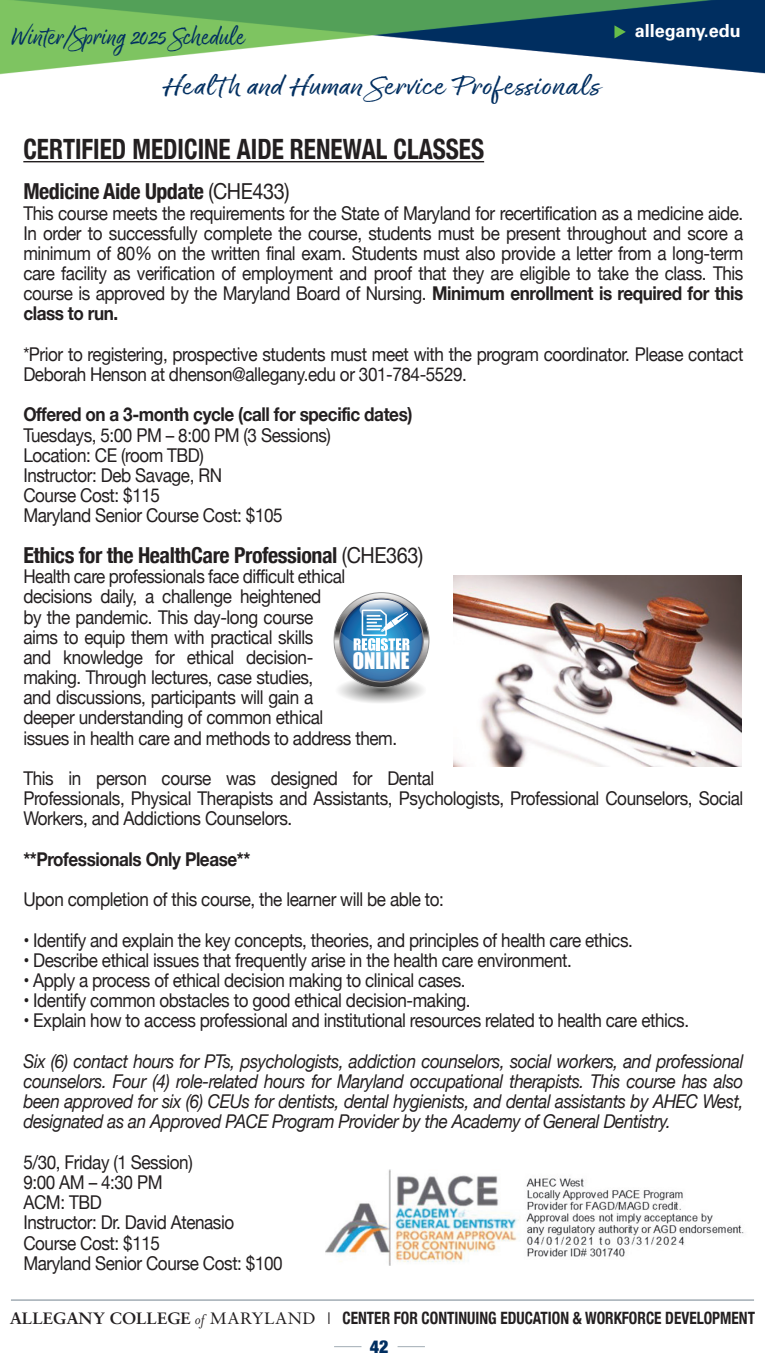
<style>
.page{position:relative;width:765px;height:1368px;background:#fff}
.page>*{position:absolute;margin:0;border:0;box-sizing:border-box;transform-origin:0 0}
.t1{font:30px "Good Karma";letter-spacing:.02em;color:#002e60;scale:1.2 1}
.t2{font:700 condensed 28px "Helvetica Neue";color:#231f20;scale:.9 1}
.t3{font:28px "Good Karma";color:#002e60}
.t4{font:700 condensed 22px "Helvetica Neue";letter-spacing:-.02em;color:#231f20}
.t5{font:21px "Impact";color:#fff}
.t6{font:19px/20.2px "Helvetica Neue";letter-spacing:-.025em;color:#231f20;scale:.9 1}
.t7{font:italic 19px/20.2px "Helvetica Neue";letter-spacing:-.025em;color:#231f20;text-align:justify;scale:.9 1}
.t8{font:700 19px "Helvetica Neue";letter-spacing:-.025em;color:#231f20;scale:.9 1}
.t9{font:700 18px "Univers";color:#fff}
.t10{font:900 condensed 18px "Helvetica Neue";color:#002e60}
.t11{font:700 condensed 17px "Helvetica Neue";color:#231f20;scale:.9 1}
.s1{font-weight:400;font-stretch:normal}
.s2{font-weight:700}
.s3{font-family:"Sabon LT Std";font-stretch:normal;font-size:16.4px}
.s4{font-family:"Mrs Eaves";font-weight:400;font-style:italic;font-stretch:normal;font-size:16.4px}
.s5{font-family:"Sabon LT Std";font-weight:400;font-stretch:normal;font-size:16.4px}
.s6{font-family:"Times";font-weight:400;font-stretch:normal}
</style>
<div class="page">
<img style="left:0;top:0;width:765px;height:75px">
<svg style="left:614px;top:25px;width:12px;height:13px"></svg>
<img style="left:454px;top:575px;width:288px;height:191px">
<svg style="left:398px;top:1346px;width:27px;height:1px"></svg>
<svg style="left:334px;top:1346px;width:27px;height:1px"></svg>
<hr style="left:11px;top:1299px;width:743px;height:2px;background:#a1acb4">
<svg style="left:333px;top:592px;width:96px;height:111px"></svg>
<hr style="left:23px;top:161px;width:461px;height:1px;background:#231f20">
<img style="left:326px;top:1170px;width:418px;height:96px">
<p class="t3" style="left:11px;top:20px;width:235px">Winter/Spring 2025 Schedule</p>
<p class="t9" style="left:635px;top:20px;width:108px">allegany.edu</p>
<p class="t1" style="left:163px;top:68px;width:369px">Health and Human Service Profesionals</p>
<h3 class="t2" style="left:23px;top:126px;width:513px">CERTIFIED MEDICINE AIDE RENEWAL CLASSES</h3>
<p class="t4" style="left:23px;top:173px;width:268px">Medicine Aide Update <span class="s1">(CHE433)</span></p>
<p class="t6" style="left:23px;top:204px;width:802px;text-align:justify">This course meets the requirements for the State of Maryland for recertification as a medicine aide.<br>In order to successfully complete the course, students must be present throughout and score a minimum of 80% on the written final exam. Students must also provide a letter from a long-term care facility as verification of employment and proof that they are eligible to take the class. This course is approved by the Maryland Board of Nursing. <span class="s2">Minimum enrollment is required for this class to run.</span></p>
<p class="t6" style="left:23px;top:345px;width:801px">*Prior to registering, prospective students must meet with the program coordinator. Please contact<br>Deborah Henson at dhenson@allegany.edu or 301-784-5529.</p>
<p class="t8" style="left:23px;top:400px;width:434px">Offered on a 3-month cycle (call for specific dates)</p>
<p class="t6" style="left:23px;top:426px;width:343px">Tuesdays, 5:00 PM – 8:00 PM (3 Sessions)<br>Location: CE (room TBD)<br>Instructor: Deb Savage, RN<br>Course Cost: $115<br>Maryland Senior Course Cost: $105</p>
<p class="t4" style="left:23px;top:537px;width:401px">Ethics for the HealthCare Professional <span class="s1">(CHE363)</span></p>
<p class="t6" style="left:23px;top:567px;width:417px">Health care professionals face difficult ethical decisions daily, a challenge heightened<br>by the pandemic. This day-long course<br>aims to equip them with practical skills<br>and knowledge for ethical decision-<br>making. Through lectures, case studies,<br>and discussions, participants will gain a<br>deeper understanding of common ethical<br>issues in health care and methods to address them.</p>
<p class="t6" style="left:23px;top:769px;width:802px">This in person course was designed for Dental<br>Professionals, Physical Therapists and Assistants, Psychologists, Professional Counselors, Social<br>Workers, and Addictions Counselors.</p>
<p class="t8" style="left:23px;top:844px;width:254px">**Professionals Only Please**</p>
<p class="t6" style="left:23px;top:890px;width:469px">Upon completion of this course, the learner will be able to:</p>
<p class="t6" style="left:23px;top:931px;width:679px">• Identify and explain the key concepts, theories, and principles of health care ethics.</p>
<p class="t6" style="left:23px;top:951px;width:611px">• Describe ethical issues that frequently arise in the health care environment.</p>
<p class="t6" style="left:23px;top:971px;width:493px">• Apply a process of ethical decision making to clinical cases.</p>
<p class="t6" style="left:23px;top:991px;width:499px">• Identify common obstacles to good ethical decision-making.</p>
<p class="t6" style="left:23px;top:1012px;width:741px">• Explain how to access professional and institutional resources related to health care ethics.</p>
<p class="t7" style="left:23px;top:1052px;width:802px">Six (6) contact hours for PTs, psychologists, addiction counselors, social workers, and professional counselors. Four (4) role-related hours for Maryland occupational therapists. This course has also been approved for six (6) CEUs for dentists, dental hygienists, and dental assistants by AHEC West, designated as an Approved PACE Program Provider by the Academy of General Dentistry.</p>
<p class="t6" style="left:23px;top:1153px;width:190px">5/30, Friday (1 Session)</p>
<p class="t6" style="left:23px;top:1173px;width:290px">9:00 AM – 4:30 PM<br>ACM: TBD<br>Instructor: Dr. David Atenasio<br>Course Cost: $115<br>Maryland Senior Course Cost: $100</p>
<p class="t11" style="left:10px;top:1304px;width:830px"><span class="s3">ALLEGANY COLLEGE</span> <span class="s4">of</span> <span class="s5">MARYLAND</span> <span class="s6">|</span> CENTER FOR CONTINUING EDUCATION &amp; WORKFORCE DEVELOPMENT</p>
<p class="t10" style="left:370px;top:1331px;width:20px">42</p>
<p class="t5" style="left:353px;top:644px;width:59px">ONLINE</p>
</div>
